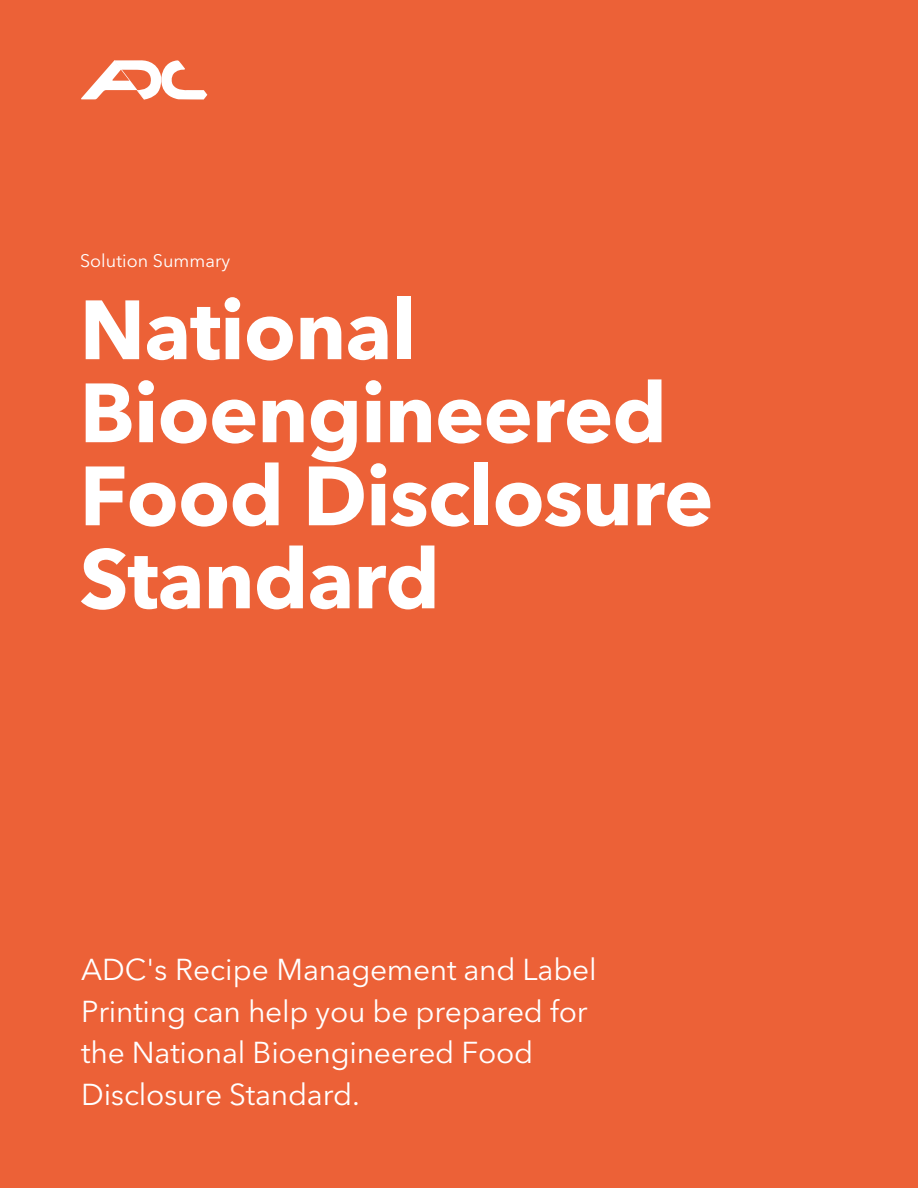
<style>
.page{position:relative;width:918px;height:1188px;background:#ec6137}
.page>*{position:absolute;margin:0;border:0;box-sizing:border-box;transform-origin:0 0}
.t1{font:700 83.1px/83.1px "Avenir Next LT Pro";letter-spacing:-.01em;color:#fff}
.t2{font:30px/42px "Avenir Next LT Pro";letter-spacing:-.01em;color:#fff}
.t3{font:18px "Avenir Next LT Pro";letter-spacing:.005em;color:#fff}
</style>
<div class="page">
<svg style="left:81px;top:60px;width:126px;height:40px"></svg>
<p class="t3" style="left:80px;top:250px;width:152px">Solution Summary</p>
<h1 class="t1" style="left:80px;top:288px;width:635px">National<br>Bioengineered<br>Food Disclosure<br>Standard</h1>
<p class="t2" style="left:81px;top:948px;width:517px">ADC's Recipe Management and Label<br>Printing can help you be prepared for the National Bioengineered Food<br>Disclosure Standard.</p>
</div>
